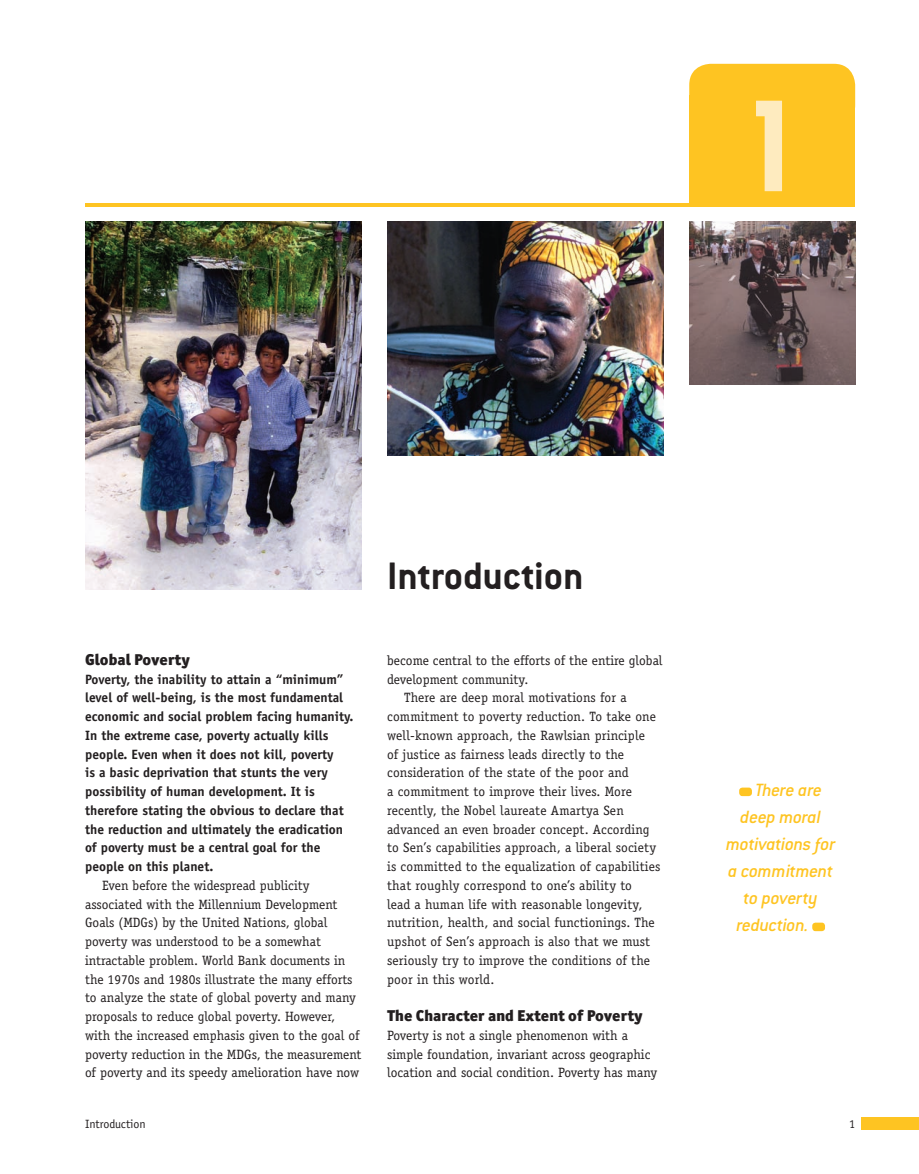
<style>
.page{position:relative;width:919px;height:1174px;background:#fff}
.page>*{position:absolute;margin:0;border:0;box-sizing:border-box;transform-origin:0 0}
.t1{font:700 condensed 120px "Futura";color:#feebbf}
.t2{font:700 42px "Conduit ITC";color:#231f20}
.t3{font:italic 500 19.5px "Conduit ITC";letter-spacing:-.015em;color:#fec422}
.t4{font:900 15.75px "Officina San ITC";color:#231f20}
.t5{font:13.5px/18.8px "Officina Serif";color:#231f20}
.t6{font:700 13.5px "Officina Sans";color:#231f20}
.t7{font:12px "Officina Sans";color:#231f20}
.t8{font:12px "Officina Serif";color:#231f20}
</style>
<div class="page">
<div style="left:689px;top:64px;width:166px;height:62px;background:#fec422;border-radius:21px"></div>
<div style="left:689px;top:96px;width:166px;height:110px;background:#fec422"></div>
<img style="left:689px;top:221px;width:166px;height:164px">
<img style="left:387px;top:221px;width:276px;height:234px">
<img style="left:85px;top:221px;width:276px;height:369px">
<hr style="left:85px;top:203px;width:769px;height:4px;background:#fec422">
<div style="left:860px;top:1117px;width:58px;height:13px;background:#fec422"></div>
<div style="left:739px;top:787px;width:12px;height:9px;background:#fec422;border-radius:3px"></div>
<div style="left:812px;top:922px;width:13px;height:9px;background:#fec422;border-radius:3px"></div>
<p class="t1" style="left:742px;top:94px;width:60px">1</p>
<p class="t4" style="left:85px;top:653px;width:106px">Global Poverty</p>
<p class="t6" style="left:85px;top:674px;width:260px">Poverty, the inability to attain a “minimum”</p>
<p class="t6" style="left:85px;top:692px;width:259px">level of well-being, is the most fundamental</p>
<p class="t6" style="left:85px;top:711px;width:270px">economic and social problem facing humanity.</p>
<p class="t6" style="left:85px;top:730px;width:245px">In the extreme case, poverty actually kills</p>
<p class="t6" style="left:85px;top:749px;width:250px">people. Even when it does not kill, poverty</p>
<p class="t6" style="left:85px;top:767px;width:244px">is a basic deprivation that stunts the very</p>
<p class="t6" style="left:85px;top:786px;width:231px">possibility of human development. It is</p>
<p class="t6" style="left:85px;top:805px;width:260px">therefore stating the obvious to declare that</p>
<p class="t6" style="left:85px;top:824px;width:259px">the reduction and ultimately the eradication</p>
<p class="t6" style="left:85px;top:842px;width:237px">of poverty must be a central goal for the</p>
<p class="t6" style="left:85px;top:861px;width:130px">people on this planet.</p>
<p class="t5" style="left:102px;top:877px;width:209px">Even before the widespread publicity</p>
<p class="t5" style="left:85px;top:895px;width:254px">associated with the Millennium Development</p>
<p class="t5" style="left:85px;top:914px;width:244px">Goals (MDGs) by the United Nations, global</p>
<p class="t5" style="left:85px;top:933px;width:237px">poverty was understood to be a somewhat</p>
<p class="t5" style="left:85px;top:952px;width:262px">intractable problem. World Bank documents in</p>
<p class="t5" style="left:85px;top:970px;width:269px">the 1970s and 1980s illustrate the many efforts</p>
<p class="t5" style="left:85px;top:989px;width:272px">to analyze the state of global poverty and many</p>
<p class="t5" style="left:85px;top:1008px;width:251px">proposals to reduce global poverty. However,</p>
<p class="t5" style="left:85px;top:1027px;width:276px">with the increased emphasis given to the goal of</p>
<p class="t5" style="left:85px;top:1045px;width:278px">poverty reduction in the MDGs, the measurement</p>
<p class="t5" style="left:85px;top:1064px;width:275px">of poverty and its speedy amelioration have now</p>
<p class="t2" style="left:387px;top:561px;width:198px">Introduction</p>
<p class="t5" style="left:387px;top:652px;width:277px">become central to the efforts of the entire global</p>
<p class="t5" style="left:387px;top:670px;width:143px">development community.</p>
<p class="t5" style="left:404px;top:689px;width:224px">There are deep moral motivations for a</p>
<p class="t5" style="left:387px;top:708px;width:270px">commitment to poverty reduction. To take one</p>
<p class="t5" style="left:387px;top:727px;width:259px">well-known approach, the Rawlsian principle</p>
<p class="t5" style="left:387px;top:745px;width:238px">of justice as fairness leads directly to the</p>
<p class="t5" style="left:387px;top:764px;width:243px">consideration of the state of the poor and</p>
<p class="t5" style="left:387px;top:783px;width:246px">a commitment to improve their lives. More</p>
<p class="t5" style="left:387px;top:802px;width:238px">recently, the Nobel laureate Amartya Sen</p>
<p class="t5" style="left:387px;top:820px;width:264px">advanced an even broader concept. According</p>
<p class="t5" style="left:387px;top:839px;width:270px">to Sen’s capabilities approach, a liberal society</p>
<p class="t5" style="left:387px;top:858px;width:275px">is committed to the equalization of capabilities</p>
<p class="t5" style="left:387px;top:877px;width:246px">that roughly correspond to one’s ability to</p>
<p class="t5" style="left:387px;top:895px;width:257px">lead a human life with reasonable longevity,</p>
<p class="t5" style="left:387px;top:914px;width:269px">nutrition, health, and social functionings. The</p>
<p class="t5" style="left:387px;top:933px;width:264px">upshot of Sen’s approach is also that we must</p>
<p class="t5" style="left:387px;top:952px;width:264px">seriously try to improve the conditions of the</p>
<p class="t5" style="left:387px;top:970px;width:109px">poor in this world.</p>
<p class="t4" style="left:387px;top:1009px;width:257px">The Character and Extent of Poverty</p>
<p class="t5" style="left:387px;top:1027px;width:271px">Poverty is not a single phenomenon with a simple foundation, invariant across geographic location and social condition. Poverty has many</p>
<p class="t3" style="left:755px;top:783px;width:68px">There are</p>
<p class="t3" style="left:740px;top:810px;width:82px">deep moral</p>
<p class="t3" style="left:726px;top:837px;width:111px">motivations for</p>
<p class="t3" style="left:728px;top:864px;width:106px">a commitment</p>
<p class="t3" style="left:743px;top:891px;width:76px">to poverty</p>
<p class="t3" style="left:736px;top:918px;width:74px">reduction.</p>
<p class="t7" style="left:85px;top:1119px;width:62px">Introduction</p>
<p class="t8" style="left:849px;top:1119px;width:7px">1</p>
</div>
